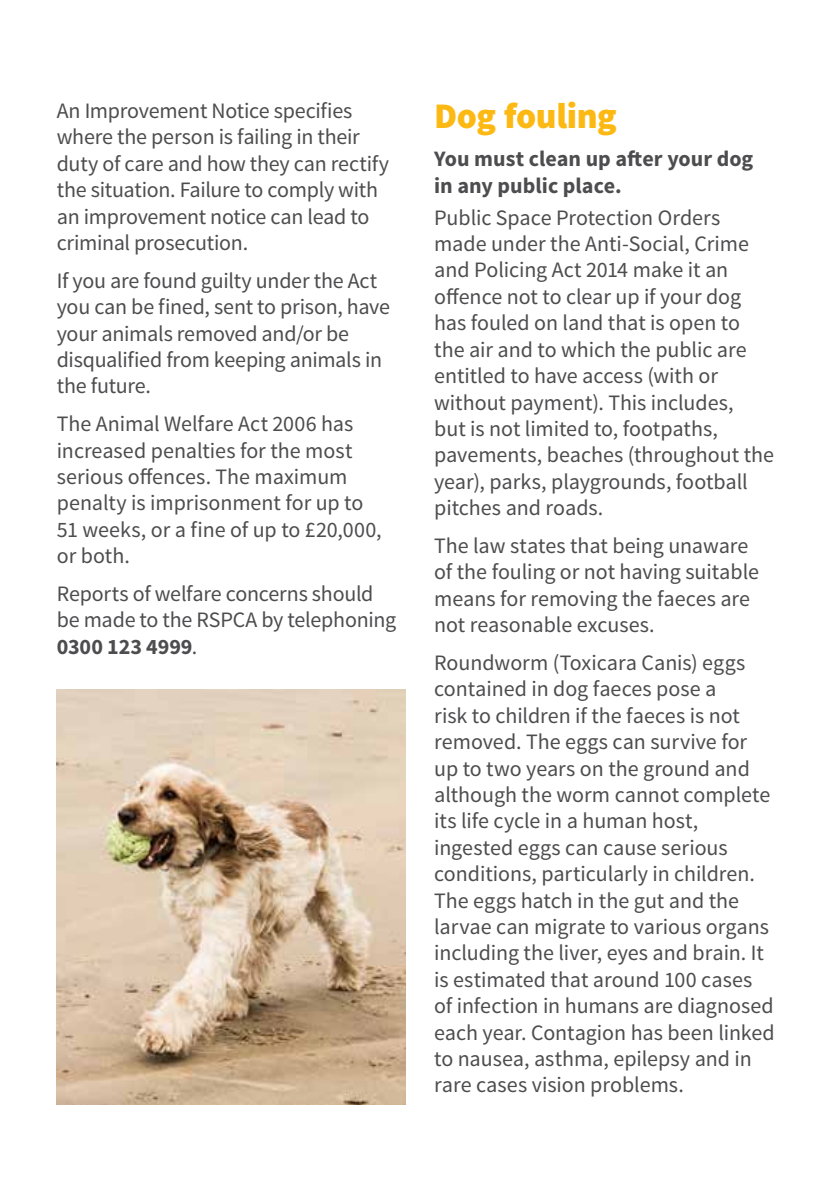
<style>
.page{position:relative;width:840px;height:1191px;background:#fff}
.page>*{position:absolute;margin:0;border:0;box-sizing:border-box;transform-origin:0 0}
.Subhead_1{font:900 36px "Source Sans Pro";letter-spacing:-.01em;color:#fdb913}
.t1{font:22px/26.4px "Source Sans Pro";letter-spacing:-.005em;color:#4d4d4f}
.t2{font:700 22px/26.4px "Source Sans Pro";color:#4d4d4f}
.s1{font-weight:700}
</style>
<div class="page">
<img style="left:57px;top:689px;width:348px;height:415px">
<p class="t1" style="left:57px;top:98px;width:333px">An Improvement Notice specifies where the person is failing in their duty of care and how they can rectify the situation. Failure to comply with an improvement notice can lead to criminal prosecution.</p>
<p class="t1" style="left:57px;top:268px;width:334px">If you are found guilty under the Act you can be fined, sent to prison, have your animals removed and/or be disqualified from keeping animals in the future.</p>
<p class="t1" style="left:57px;top:411px;width:326px">The Animal Welfare Act 2006 has increased penalties for the most serious offences. The maximum penalty is imprisonment for up to<br>51 weeks, or a fine of up to £20,000, or both.</p>
<p class="t1" style="left:57px;top:581px;width:341px">Reports of welfare concerns should be made to the RSPCA by telephoning<br><span class="s1">0300 123 4999</span>.</p>
<p class="Subhead_1" style="left:434px;top:93px;width:184px">Dog fouling</p>
<p class="t2" style="left:434px;top:146px;width:320px">You must clean up after your dog in any public place.</p>
<p class="t1" style="left:434px;top:204px;width:341px">Public Space Protection Orders made under the Anti-Social, Crime and Policing Act 2014 make it an offence not to clear up if your dog has fouled on land that is open to the air and to which the public are entitled to have access (with or without payment). This includes,<br>but is not limited to, footpaths, pavements, beaches (throughout the year), parks, playgrounds, football pitches and roads.</p>
<p class="t1" style="left:434px;top:533px;width:326px">The law states that being unaware of the fouling or not having suitable means for removing the faeces are not reasonable excuses.</p>
<p class="t1" style="left:434px;top:650px;width:342px">Roundworm (Toxicara Canis) eggs contained in dog faeces pose a<br>risk to children if the faeces is not removed. The eggs can survive for up to two years on the ground and although the worm cannot complete its life cycle in a human host, ingested eggs can cause serious conditions, particularly in children.<br>The eggs hatch in the gut and the larvae can migrate to various organs including the liver, eyes and brain. It is estimated that around 100 cases of infection in humans are diagnosed each year. Contagion has been linked to nausea, asthma, epilepsy and in rare cases vision problems.</p>
</div>
